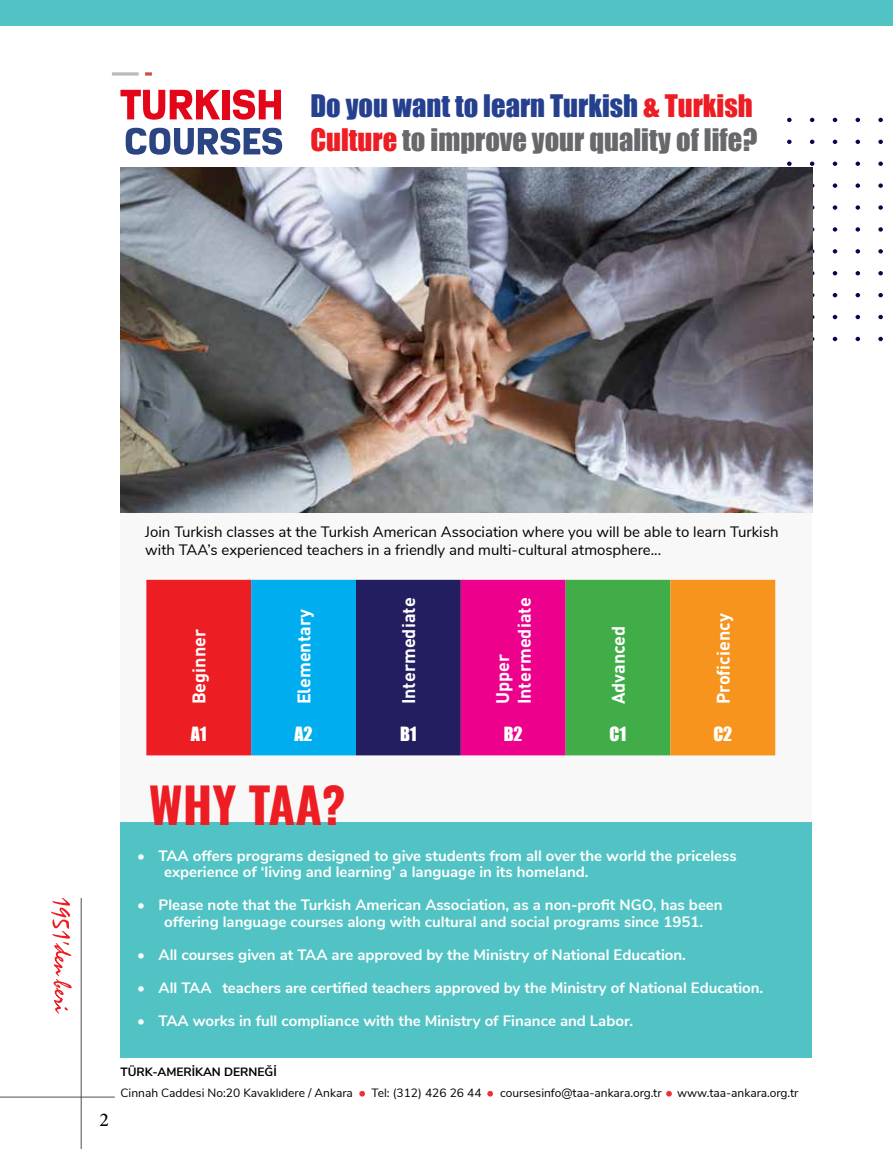
<style>
.page{position:relative;width:893px;height:1149px;background:#fff}
.page>*{position:absolute;margin:0;border:0;box-sizing:border-box;transform-origin:0 0}
.t1{font:700 48.6px "Oswald";color:#ed1d24}
.t2{font:28.5px/34.2px "Impact";color:#67686b}
.t3{font:500 19.5px "Minion Pro";color:#000}
.t4{font:700 18px/21.6px "DIN Pro";color:#fff}
.t5{font:18px "Impact";color:#fff}
.t6{font:700 15px/16.5px "Nunito Sans";color:#fff}
.t7{font:15px/18px "Nunito Sans";color:#000}
.t8{font:12px "Nunito Sans";color:#000}
.t9{font:700 12px "Nunito Sans";color:#000}
.s1{color:#25408f}
.s2{color:#ed1d24}
</style>
<div class="page">
<svg style="left:359px;top:1090px;width:6px;height:6px"></svg>
<svg style="left:487px;top:1090px;width:6px;height:6px"></svg>
<svg style="left:666px;top:1090px;width:6px;height:6px"></svg>
<div style="left:0;top:0;width:893px;height:25px;background:#52c3c4"></div>
<svg style="left:787px;top:118px;width:5px;height:4px"></svg>
<svg style="left:810px;top:118px;width:4px;height:4px"></svg>
<svg style="left:833px;top:118px;width:4px;height:4px"></svg>
<svg style="left:855px;top:118px;width:5px;height:4px"></svg>
<svg style="left:878px;top:118px;width:5px;height:4px"></svg>
<svg style="left:787px;top:140px;width:5px;height:4px"></svg>
<svg style="left:810px;top:140px;width:4px;height:4px"></svg>
<svg style="left:833px;top:140px;width:4px;height:4px"></svg>
<svg style="left:855px;top:140px;width:5px;height:4px"></svg>
<svg style="left:878px;top:140px;width:5px;height:4px"></svg>
<svg style="left:787px;top:161px;width:5px;height:5px"></svg>
<svg style="left:810px;top:161px;width:4px;height:5px"></svg>
<svg style="left:833px;top:161px;width:4px;height:5px"></svg>
<svg style="left:855px;top:161px;width:5px;height:5px"></svg>
<svg style="left:878px;top:161px;width:5px;height:5px"></svg>
<svg style="left:833px;top:183px;width:4px;height:5px"></svg>
<svg style="left:855px;top:183px;width:5px;height:5px"></svg>
<svg style="left:878px;top:183px;width:5px;height:5px"></svg>
<svg style="left:833px;top:205px;width:4px;height:5px"></svg>
<svg style="left:855px;top:205px;width:5px;height:5px"></svg>
<svg style="left:878px;top:205px;width:5px;height:5px"></svg>
<svg style="left:833px;top:227px;width:4px;height:4px"></svg>
<svg style="left:855px;top:227px;width:5px;height:4px"></svg>
<svg style="left:878px;top:227px;width:5px;height:4px"></svg>
<svg style="left:833px;top:249px;width:4px;height:4px"></svg>
<svg style="left:855px;top:249px;width:5px;height:4px"></svg>
<svg style="left:878px;top:249px;width:5px;height:4px"></svg>
<svg style="left:833px;top:271px;width:4px;height:4px"></svg>
<svg style="left:855px;top:271px;width:5px;height:4px"></svg>
<svg style="left:878px;top:271px;width:5px;height:4px"></svg>
<svg style="left:833px;top:293px;width:4px;height:4px"></svg>
<svg style="left:855px;top:293px;width:5px;height:4px"></svg>
<svg style="left:878px;top:293px;width:5px;height:4px"></svg>
<svg style="left:833px;top:315px;width:4px;height:4px"></svg>
<svg style="left:855px;top:315px;width:5px;height:4px"></svg>
<svg style="left:878px;top:315px;width:5px;height:4px"></svg>
<svg style="left:833px;top:336px;width:4px;height:5px"></svg>
<svg style="left:855px;top:336px;width:5px;height:5px"></svg>
<svg style="left:878px;top:336px;width:5px;height:5px"></svg>
<svg style="left:112px;top:72px;width:27px;height:4px"></svg>
<svg style="left:145px;top:72px;width:7px;height:4px"></svg>
<div style="left:120px;top:168px;width:692px;height:889px;background:#f8f8f8"></div>
<img style="left:121px;top:168px;width:691px;height:344px">
<div style="left:120px;top:822px;width:692px;height:235px;background:#52c3c4"></div>
<svg style="left:120px;top:90px;width:100px;height:30px"></svg>
<div style="left:222px;top:90px;width:7px;height:29px;background:#e3051a"></div>
<svg style="left:233px;top:89px;width:48px;height:31px"></svg>
<svg style="left:126px;top:128px;width:156px;height:27px"></svg>
<svg style="left:146px;top:579px;width:629px;height:176px;background:#895d67"></svg>
<hr style="left:81px;top:897px;width:1px;height:251px;background:#4f4f51">
<hr style="left:0;top:1096px;width:115px;height:1px;background:#4f4f51">
<svg style="left:51px;top:897px;width:21px;height:116px"></svg>
<h2 class="t2" style="left:310px;top:87px;width:448px"><span class="s1">Do you want to learn Turkish</span> <span class="s2">&amp; Turkish<br>Culture</span> to improve your quality of life?</h2>
<p class="t7" style="left:145px;top:522px;width:635px">Join Turkish classes at the Turkish American Association where you will be able to learn Turkish with TAA’s experienced teachers in a friendly and multi-cultural atmosphere...</p>
<p class="t4" style="left:188px;top:704px;width:77px;rotate:-90deg">Beginner</p>
<p class="t4" style="left:292px;top:704px;width:97px;rotate:-90deg">Elementary</p>
<p class="t4" style="left:397px;top:704px;width:108px;rotate:-90deg">Intermediate</p>
<p class="t4" style="left:491px;top:704px;width:108px;rotate:-90deg">Upper<br>Intermediate</p>
<p class="t4" style="left:607px;top:704px;width:80px;rotate:-90deg">Advanced</p>
<p class="t4" style="left:712px;top:704px;width:93px;rotate:-90deg">Proficiency</p>
<p class="t5" style="left:191px;top:719px;width:18px">A1</p>
<p class="t5" style="left:294px;top:719px;width:20px">A2</p>
<p class="t5" style="left:400px;top:719px;width:18px">B1</p>
<p class="t5" style="left:504px;top:719px;width:20px">B2</p>
<p class="t5" style="left:610px;top:719px;width:18px">C1</p>
<p class="t5" style="left:713px;top:719px;width:21px">C2</p>
<h1 class="t1" style="left:149px;top:779px;width:198px">WHY TAA?</h1>
<p class="t6" style="left:164px;top:846px;width:574px;text-indent:-27px">• TAA offers programs designed to give students from all over the world the priceless experience of ‘living and learning’ a language in its homeland.</p>
<p class="t6" style="left:137px;top:895px;width:587px;text-align:center">• Please note that the Turkish American Association, as a non-profit NGO, has been offering language courses along with cultural and social programs since 1951.</p>
<p class="t6" style="left:137px;top:945px;width:550px">• All courses given at TAA are approved by the Ministry of National Education.</p>
<p class="t6" style="left:137px;top:978px;width:627px">• All TAA teachers are certified teachers approved by the Ministry of National Education.</p>
<p class="t6" style="left:137px;top:1011px;width:497px">• TAA works in full compliance with the Ministry of Finance and Labor.</p>
<h3 class="t3" style="left:99px;top:1105px;width:11px">2</h3>
<p class="t9" style="left:120px;top:1062px;width:158px">TÜRK-AMERİKAN DERNEĞİ</p>
<p class="t8" style="left:120px;top:1083px;width:234px">Cinnah Caddesi No:20 Kavaklıdere / Ankara</p>
<p class="t8" style="left:372px;top:1083px;width:112px">Tel: (312) 426 26 44</p>
<p class="t8" style="left:500px;top:1083px;width:163px">coursesinfo@taa-ankara.org.tr</p>
<p class="t8" style="left:677px;top:1083px;width:123px">www.taa-ankara.org.tr</p>
</div>
